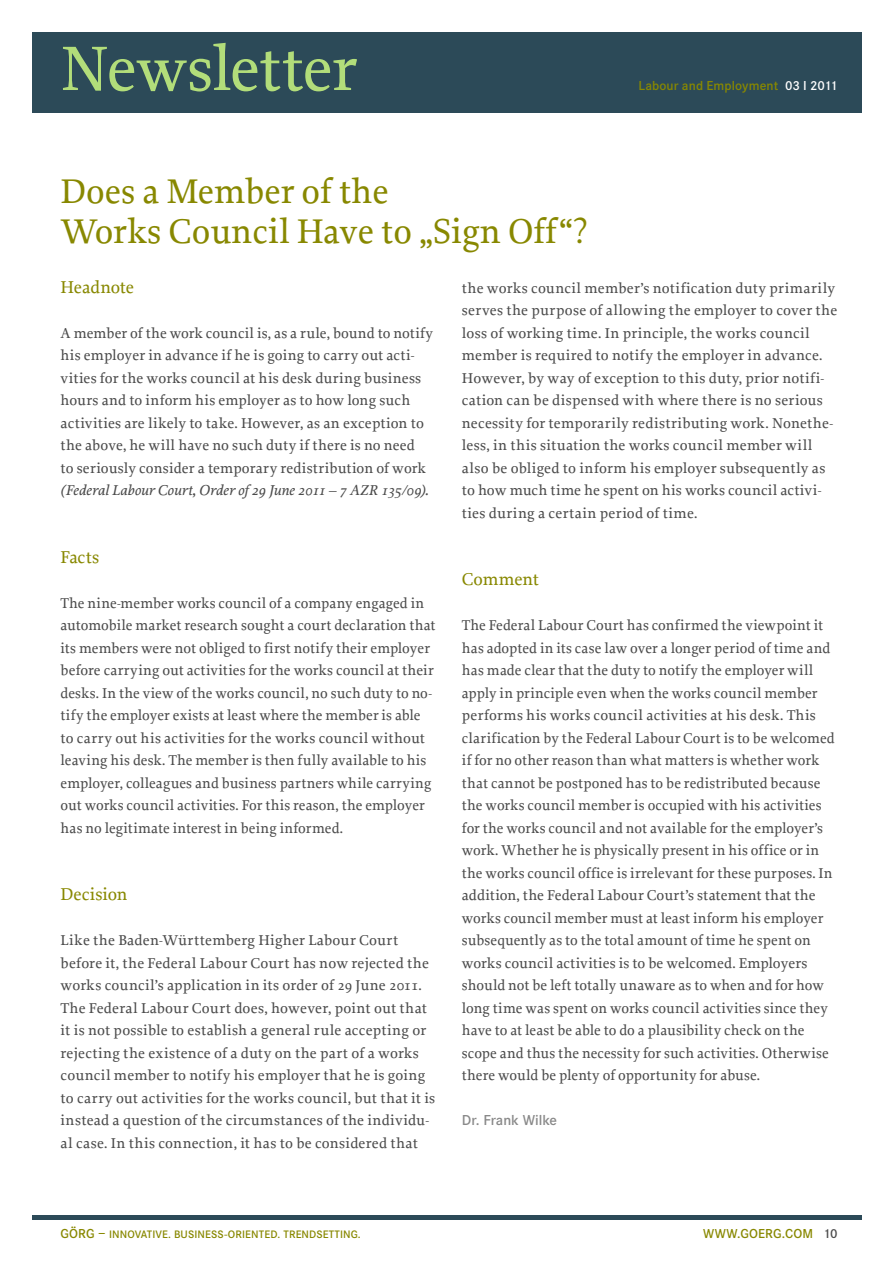
<style>
.page{position:relative;width:893px;height:1263px;background:#fff}
.page>*{position:absolute;margin:0;border:0;box-sizing:border-box;transform-origin:0 0}
.t1{font:500 66px "Proforma";letter-spacing:-.015em;color:#b2dd7a}
.t2{font:500 36px/40.5px "Proforma";color:#880}
.t3{font:500 18px "Proforma";letter-spacing:-.005em;color:#880}
.t4{font:500 15px/22.5px "Proforma";letter-spacing:.01em;color:#4b4b4b}
.t5{font:italic 500 15px "Proforma";letter-spacing:-.005em;color:#4b4b4b}
.t6{font:600 15px "Corporate S";color:#898989}
.t7{font:600 13.5px "Corporate S";letter-spacing:.005em;color:#880}
.t8{font:600 11.25px "Corporate S";letter-spacing:.01em;color:#880}
.s1{color:#fff}
.s2{font-size:13.5px}
.s3{color:#4b4b4b}
</style>
<div class="page">
<div style="left:32px;top:32px;width:829px;height:80px;background:#2c4a58"></div>
<div style="left:32px;top:1215px;width:829px;height:5px;background:#2c4a58"></div>
<h1 class="t1" style="left:61px;top:28px;width:298px">Newsletter</h1>
<h2 class="t2" style="left:61px;top:170px;width:528px">Does a Member of the<br>Works Council Have to „Sign Off“?</h2>
<p class="t7" style="left:638px;top:78px;width:201px">LABOUR AND EMPLOYMENT <span class="s1">03 I 2011</span></p>
<p class="t3" style="left:61px;top:276px;width:75px">Headnote</p>
<p class="t4" style="left:61px;top:321px;width:374px">A member of the work council is, as a rule, bound to notify his employer in advance if he is going to carry out acti&shy;vities for the works council at his desk during business hours and to inform his employer as to how long such activities are likely to take. However, as an exception to the above, he will have no such duty if there is no need<br>to seriously consider a temporary redistribution of work</p>
<p class="t5" style="left:61px;top:481px;width:369px">(Federal Labour Court, Order of 29 June 2011 – 7 AZR 135/09).</p>
<p class="t3" style="left:61px;top:546px;width:40px">Facts</p>
<p class="t4" style="left:61px;top:591px;width:376px">The nine-member works council of a company engaged in automobile market research sought a court declaration that its members were not obliged to first notify their employer before carrying out activities for the works council at their desks. In the view of the works council, no such duty to no&shy;tify the employer exists at least where the member is able to carry out his activities for the works council without leaving his desk. The member is then fully available to his employer, colleagues and business partners while carrying out works council activities. For this reason, the employer has no legitimate interest in being informed.</p>
<p class="t3" style="left:61px;top:883px;width:68px">Decision</p>
<p class="t4" style="left:61px;top:929px;width:376px">Like the Baden-Württemberg Higher Labour Court before it, the Federal Labour Court has now rejected the works council’s application in its order of 29 June 2011.<br>The Federal Labour Court does, however, point out that it is not possible to establish a general rule accepting or rejecting the existence of a duty on the part of a works council member to notify his employer that he is going to carry out activities for the works council, but that it is instead a question of the circumstances of the individu&shy;al case. In this connection, it has to be considered that</p>
<p class="t4" style="left:462px;top:276px;width:377px">the works council member’s notification duty primarily serves the purpose of allowing the employer to cover the loss of working time. In principle, the works council member is required to notify the employer in advance.<br>However, by way of exception to this duty, prior notifi&shy;cation can be dispensed with where there is no serious necessity for temporarily redistributing work. Nonethe&shy;less, in this situation the works council member will also be obliged to inform his employer subsequently as to how much time he spent on his works council activi&shy;ties during a certain period of time.</p>
<p class="t3" style="left:462px;top:568px;width:79px">Comment</p>
<p class="t4" style="left:462px;top:614px;width:374px">The Federal Labour Court has confirmed the viewpoint it has adopted in its case law over a longer period of time and has made clear that the duty to notify the employer will apply in principle even when the works council member performs his works council activities at his desk. This clarification by the Federal Labour Court is to be welcomed if for no other reason than what matters is whether work that cannot be postponed has to be redistributed because the works council member is occupied with his activities for the works council and not available for the employer’s work. Whether he is physically present in his office or in the works council office is irrelevant for these purposes. In addition, the Federal Labour Court’s statement that the works council member must at least inform his employer subsequently as to the total amount of time he spent on works council activities is to be welcomed. Employers should not be left totally unaware as to when and for how long time was spent on works council activities since they have to at least be able to do a plausibility check on the scope and thus the necessity for such activities. Otherwise there would be plenty of opportunity for abuse.</p>
<p class="t6" style="left:462px;top:1112px;width:97px">DR. FRANK WILKE</p>
<p class="t8" style="left:61px;top:1227px;width:302px"><span class="s2">GÖRG –</span> INNOVATIVE. BUSI NESS-ORI ENTED. TRENDSETTI NG.</p>
<p class="t7" style="left:703px;top:1225px;width:136px">WWW.GOERG.COM <span class="s3">10</span></p>
</div>
